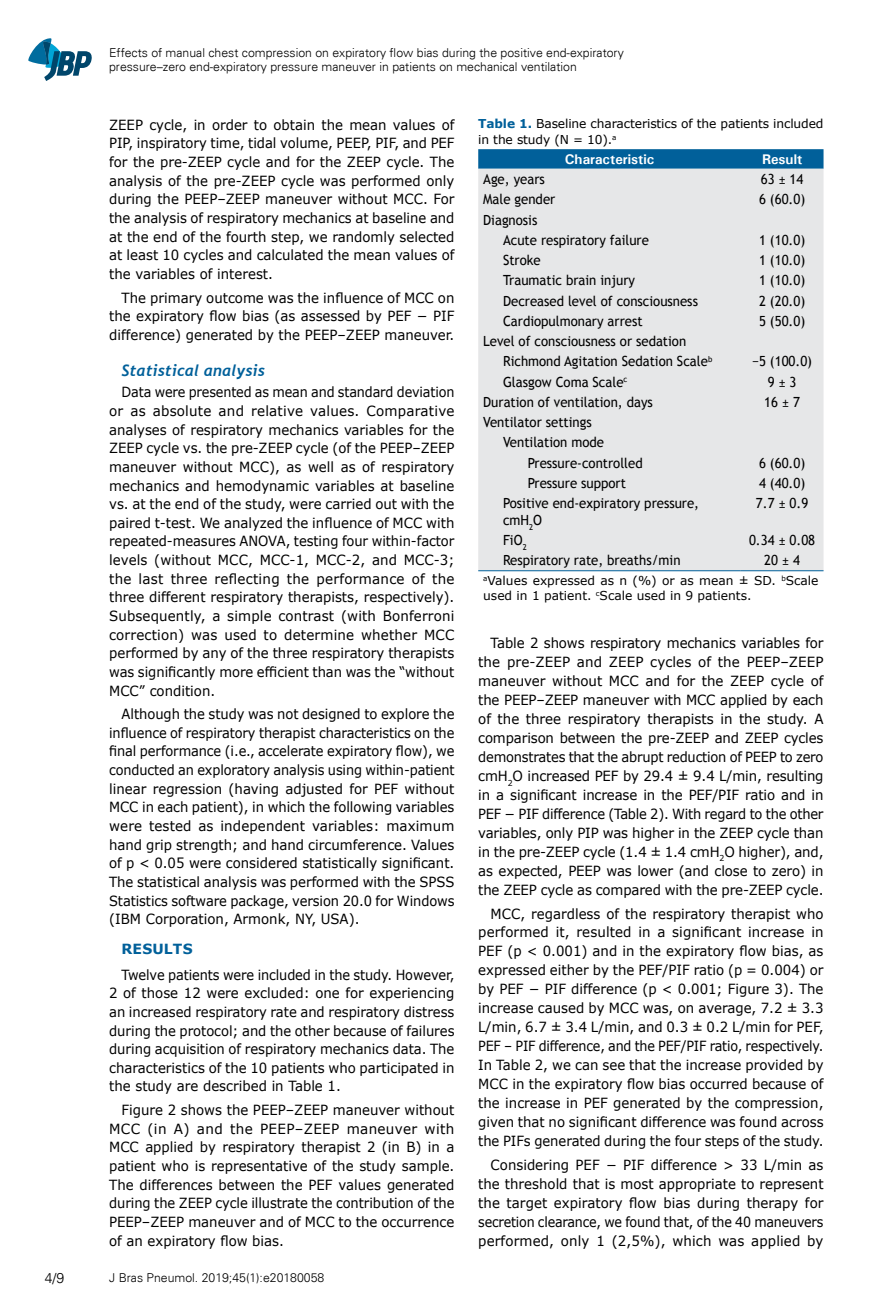
<style>
.page{position:relative;width:893px;height:1315px;background:#fff}
.page>*{position:absolute;margin:0;border:0;box-sizing:border-box;transform-origin:0 0}
.t1{font:italic 700 15.75px "Trebuchet";color:#01609a}
.t2{font:14px/18.9px "Verdana";color:#000;text-align:justify;scale:.95 1}
.t3{font:14px/18.6px "Verdana";color:#000;text-align:justify;scale:.91 1}
.t4{font:14px/18.6px "Verdana";color:#000;text-align:justify;scale:.94 1}
.t5{font:14px/20.3px "Trebuchet MS";color:#000;scale:.94 1}
.t6{font:14px/18.6px "Verdana";color:#000;text-align:justify;scale:.92 1}
.t7{font:700 14px "Univers";color:#fff}
.t8{font:700 14px "Verdana";letter-spacing:.01em;color:#01609a}
.t9{font:300 14px "Univers";color:#000}
.t10{font:300 12.25px/14.7px "Univers";color:#000}
.t11{font:12.25px/15.8px "Verdana";color:#000}
.s1{font-weight:700;color:#01609a}
</style>
<div class="page">
<svg style="left:28px;top:38px;width:64px;height:43px"></svg>
<svg style="left:478px;top:149px;width:345px;height:20px;background:#08649c"></svg>
<div style="left:478px;top:169px;width:345px;height:401px;background:#e6e7e8"></div>
<hr style="left:478px;top:570px;width:263px;height:1px;background:#01609a">
<hr style="left:741px;top:570px;width:82px;height:1px;background:#01609a">
<p class="t10" style="left:109px;top:45px;width:516px">Effects of manual chest compression on expiratory flow bias during the positive end-expiratory pressure–zero end-expiratory pressure maneuver in patients on mechanical ventilation</p>
<p class="t2" style="left:109px;top:115px;width:365px">ZEEP cycle, in order to obtain the mean values of PIP, inspiratory time, tidal volume, PEEP, PIF, and PEF for the pre-ZEEP cycle and for the ZEEP cycle. The analysis of the pre-ZEEP cycle was performed only during the PEEP–ZEEP maneuver without MCC. For the analysis of respiratory mechanics at baseline and at the end of the fourth step, we randomly selected at least 10 cycles and calculated the mean values of the variables of interest.</p>
<p class="t2" style="left:109px;top:288px;width:365px;text-indent:12px">The primary outcome was the influence of MCC on the expiratory flow bias (as assessed by PEF − PIF difference) generated by the PEEP–ZEEP maneuver.</p>
<p class="t1" style="left:122px;top:361px;width:145px">Statistical analysis</p>
<p class="t3" style="left:109px;top:383px;width:381px;text-indent:12px">Data were presented as mean and standard deviation or as absolute and relative values. Comparative analyses of respiratory mechanics variables for the ZEEP cycle vs. the pre-ZEEP cycle (of the PEEP–ZEEP maneuver without MCC), as well as of respiratory mechanics and hemodynamic variables at baseline vs. at the end of the study, were carried out with the paired t-test. We analyzed the influence of MCC with repeated-measures ANOVA, testing four within-factor levels (without MCC, MCC-1, MCC-2, and MCC-3; the last three reflecting the performance of the three different respiratory therapists, respectively).<br>Subsequently, a simple contrast (with Bonferroni correction) was used to determine whether MCC performed by any of the three respiratory therapists was significantly more efficient than was the “without MCC” condition.</p>
<p class="t4" style="left:109px;top:704px;width:369px;text-indent:12px">Although the study was not designed to explore the influence of respiratory therapist characteristics on the final performance (i.e., accelerate expiratory flow), we conducted an exploratory analysis using within-patient linear regression (having adjusted for PEF without MCC in each patient), in which the following variables were tested as independent variables: maximum hand grip strength; and hand circumference. Values of p &lt; 0.05 were considered statistically significant.<br>The statistical analysis was performed with the SPSS Statistics software package, version 20.0 for Windows (IBM Corporation, Armonk, NY, USA).</p>
<p class="t8" style="left:122px;top:938px;width:73px">RESULTS</p>
<p class="t6" style="left:109px;top:965px;width:377px;text-indent:12px">Twelve patients were included in the study. However, 2 of those 12 were excluded: one for experiencing an increased respiratory rate and respiratory distress during the protocol; and the other because of failures during acquisition of respiratory mechanics data. The characteristics of the 10 patients who participated in the study are described in Table 1.</p>
<p class="t2" style="left:109px;top:1100px;width:365px;text-indent:12px">Figure 2 shows the PEEP–ZEEP maneuver without MCC (in A) and the PEEP–ZEEP maneuver with MCC applied by respiratory therapist 2 (in B) in a patient who is representative of the study sample.<br>The differences between the PEF values generated during the ZEEP cycle illustrate the contribution of the PEEP–ZEEP maneuver and of MCC to the occurrence of an expiratory flow bias.</p>
<p class="t9" style="left:45px;top:1269px;width:21px">4/9</p>
<p class="t10" style="left:109px;top:1270px;width:217px">J Bras Pneumol. 2019;45(1):e20180058</p>
<p class="t11" style="left:478px;top:116px;width:347px"><span class="s1">Table 1.</span> Baseline characteristics of the patients included in the study (N = 10).<sup>a</sup></p>
<p class="t7" style="left:565px;top:150px;width:91px">Characteristic</p>
<p class="t7" style="left:762px;top:150px;width:42px">Result</p>
<p class="t5" style="left:483px;top:169px;width:67px">Age, years</p>
<p class="t5" style="left:761px;top:169px;width:47px">63 ± 14</p>
<p class="t5" style="left:483px;top:189px;width:78px">Male gender</p>
<p class="t5" style="left:759px;top:189px;width:51px">6 (60.0)</p>
<p class="t5" style="left:503px;top:210px;width:157px;text-indent:-20px">Diagnosis<br>Acute respiratory failure</p>
<p class="t5" style="left:759px;top:230px;width:51px">1 (10.0)</p>
<p class="t5" style="left:503px;top:250px;width:42px">Stroke</p>
<p class="t5" style="left:759px;top:250px;width:51px">1 (10.0)</p>
<p class="t5" style="left:503px;top:270px;width:142px">Traumatic brain injury</p>
<p class="t5" style="left:759px;top:270px;width:51px">1 (10.0)</p>
<p class="t5" style="left:503px;top:291px;width:209px">Decreased level of consciousness</p>
<p class="t5" style="left:759px;top:291px;width:51px">2 (20.0)</p>
<p class="t5" style="left:503px;top:311px;width:150px">Cardiopulmonary arrest</p>
<p class="t5" style="left:759px;top:311px;width:51px">5 (50.0)</p>
<p class="t5" style="left:503px;top:331px;width:224px;text-indent:-20px">Level of consciousness or sedation<br>Richmond Agitation Sedation Scale<sup>b</sup></p>
<p class="t5" style="left:752px;top:351px;width:65px">−5 (100.0)</p>
<p class="t5" style="left:503px;top:372px;width:134px">Glasgow Coma Scale<sup>c</sup></p>
<p class="t5" style="left:768px;top:372px;width:32px">9 ± 3</p>
<p class="t5" style="left:483px;top:392px;width:182px">Duration of ventilation, days</p>
<p class="t5" style="left:764px;top:392px;width:39px">16 ± 7</p>
<p class="t5" style="left:483px;top:412px;width:117px">Ventilator settings</p>
<p class="t5" style="left:503px;top:432px;width:109px">Ventilation mode</p>
<p class="t5" style="left:528px;top:452px;width:124px">Pressure-controlled</p>
<p class="t5" style="left:759px;top:452px;width:51px">6 (60.0)</p>
<p class="t5" style="left:528px;top:473px;width:106px">Pressure support</p>
<p class="t5" style="left:759px;top:473px;width:51px">4 (40.0)</p>
<p class="t5" style="left:503px;top:495px;width:210px;line-height:16.8px">Positive end-expiratory pressure, cmH<sub>2</sub>O</p>
<p class="t5" style="left:756px;top:493px;width:57px">7.7 ± 0.9</p>
<p class="t5" style="left:503px;top:530px;width:27px">FiO<sub>2</sub></p>
<p class="t5" style="left:749px;top:530px;width:72px">0.34 ± 0.08</p>
<p class="t5" style="left:503px;top:550px;width:190px">Respiratory rate, breaths/min</p>
<p class="t5" style="left:764px;top:550px;width:39px">20 ± 4</p>
<p class="t11" style="left:483px;top:573px;width:337px;line-height:14.7px"><sup>a</sup>Values expressed as n (%) or as mean ± SD. <sup>b</sup>Scale used in 1 patient. <sup>c</sup>Scale used in 9 patients.</p>
<p class="t2" style="left:478px;top:633px;width:365px;text-indent:12px">Table 2 shows respiratory mechanics variables for the pre-ZEEP and ZEEP cycles of the PEEP–ZEEP maneuver without MCC and for the ZEEP cycle of the PEEP–ZEEP maneuver with MCC applied by each of the three respiratory therapists in the study. A comparison between the pre-ZEEP and ZEEP cycles demonstrates that the abrupt reduction of PEEP to zero cmH<sub>2</sub>O increased PEF by 29.4 ± 9.4 L/min, resulting in a significant increase in the PEF/PIF ratio and in PEF − PIF difference (Table 2). With regard to the other variables, only PIP was higher in the ZEEP cycle than in the pre-ZEEP cycle (1.4 ± 1.4 cmH<sub>2</sub>O higher), and, as expected, PEEP was lower (and close to zero) in the ZEEP cycle as compared with the pre-ZEEP cycle.</p>
<p class="t2" style="left:478px;top:904px;width:365px;text-indent:12px">MCC, regardless of the respiratory therapist who performed it, resulted in a significant increase in PEF (p &lt; 0.001) and in the expiratory flow bias, as expressed either by the PEF/PIF ratio (p = 0.004) or by PEF − PIF difference (p &lt; 0.001; Figure 3). The increase caused by MCC was, on average, 7.2 ± 3.3<br>L/min, 6.7 ± 3.4 L/min, and 0.3 ± 0.2 L/min for PEF, PEF – PIF difference, and the PEF/PIF ratio, respectively.<br>In Table 2, we can see that the increase provided by MCC in the expiratory flow bias occurred because of the increase in PEF generated by the compression, given that no significant difference was found across the PIFs generated during the four steps of the study.</p>
<p class="t2" style="left:478px;top:1155px;width:365px;text-indent:12px">Considering PEF − PIF difference &gt; 33 L/min as the threshold that is most appropriate to represent the target expiratory flow bias during therapy for secretion clearance, we found that, of the 40 maneuvers performed, only 1 (2,5%), which was applied by</p>
</div>
